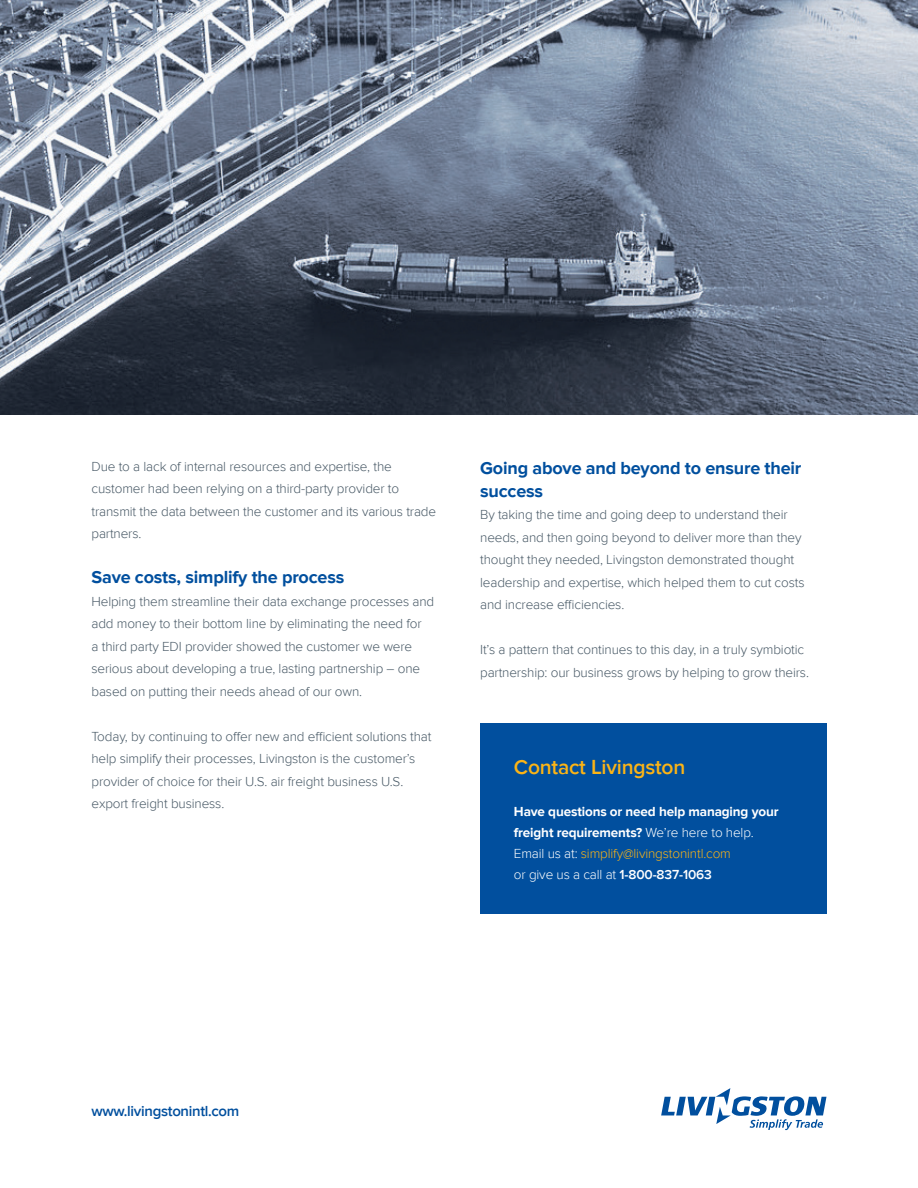
<style>
.page{position:relative;width:918px;height:1188px;background:#fff}
.page>*{position:absolute;margin:0;border:0;box-sizing:border-box;transform-origin:0 0}
.t1{font:600 21px "Proxima Nova";letter-spacing:-.01em;color:#fbb416}
.t2{font:700 18px/22.5px "Proxima Nova";letter-spacing:-.01em;color:#014f9e}
.t3{font:600 15px "Proxima Nova";letter-spacing:-.02em;color:#014f9e}
.t4{font:300 13.5px/22.5px "Proxima Nova";letter-spacing:-.01em;color:#475865}
.t5{font:700 13.5px/21px "Proxima Nova";letter-spacing:-.01em;color:#fff}
.s1{font-weight:300}
.s2{font-weight:300;color:#fbb416}
.s3{font-weight:600}
</style>
<div class="page">
<svg style="left:661px;top:1088px;width:166px;height:42px"></svg>
<img style="left:0;top:0;width:918px;height:415px">
<div style="left:480px;top:724px;width:347px;height:190px;background:#014f9e"></div>
<p class="t4" style="left:91px;top:455px;width:346px">Due to a lack of internal resources and expertise, the customer had been relying on a third-party provider to transmit the data between the customer and its various trade partners.</p>
<h2 class="t2" style="left:91px;top:567px;width:254px">Save costs, simplify the process</h2>
<p class="t4" style="left:91px;top:590px;width:344px">Helping them streamline their data exchange processes and add money to their bottom line by eliminating the need for<br>a third party EDI provider showed the customer we were serious about developing a true, lasting partnership – one based on putting their needs ahead of our own.</p>
<p class="t4" style="left:91px;top:725px;width:342px">Today, by continuing to offer new and efficient solutions that help simplify their processes, Livingston is the customer’s provider of choice for their U.S. air freight business U.S. export freight business.</p>
<h2 class="t2" style="left:480px;top:458px;width:323px">Going above and beyond to ensure their success</h2>
<p class="t4" style="left:480px;top:504px;width:326px">By taking the time and going deep to understand their needs, and then going beyond to deliver more than they thought they needed, Livingston demonstrated thought leadership and expertise, which helped them to cut costs and increase efficiencies.</p>
<p class="t4" style="left:480px;top:639px;width:330px">It’s a pattern that continues to this day, in a truly symbiotic partnership: our business grows by helping to grow theirs.</p>
<h1 class="t1" style="left:514px;top:755px;width:173px">Contact Livingston</h1>
<p class="t5" style="left:514px;top:801px;width:266px">Have questions or need help managing your freight requirements? <span class="s1">We’re here to help.<br>Email us at:</span> <span class="s2">simplify@livingstonintl.com<br></span><span class="s1">or give us a call at</span> <span class="s3">1-800-837-1063</span></p>
<p class="t3" style="left:91px;top:1102px;width:149px">www.livingstonintl.com</p>
</div>
